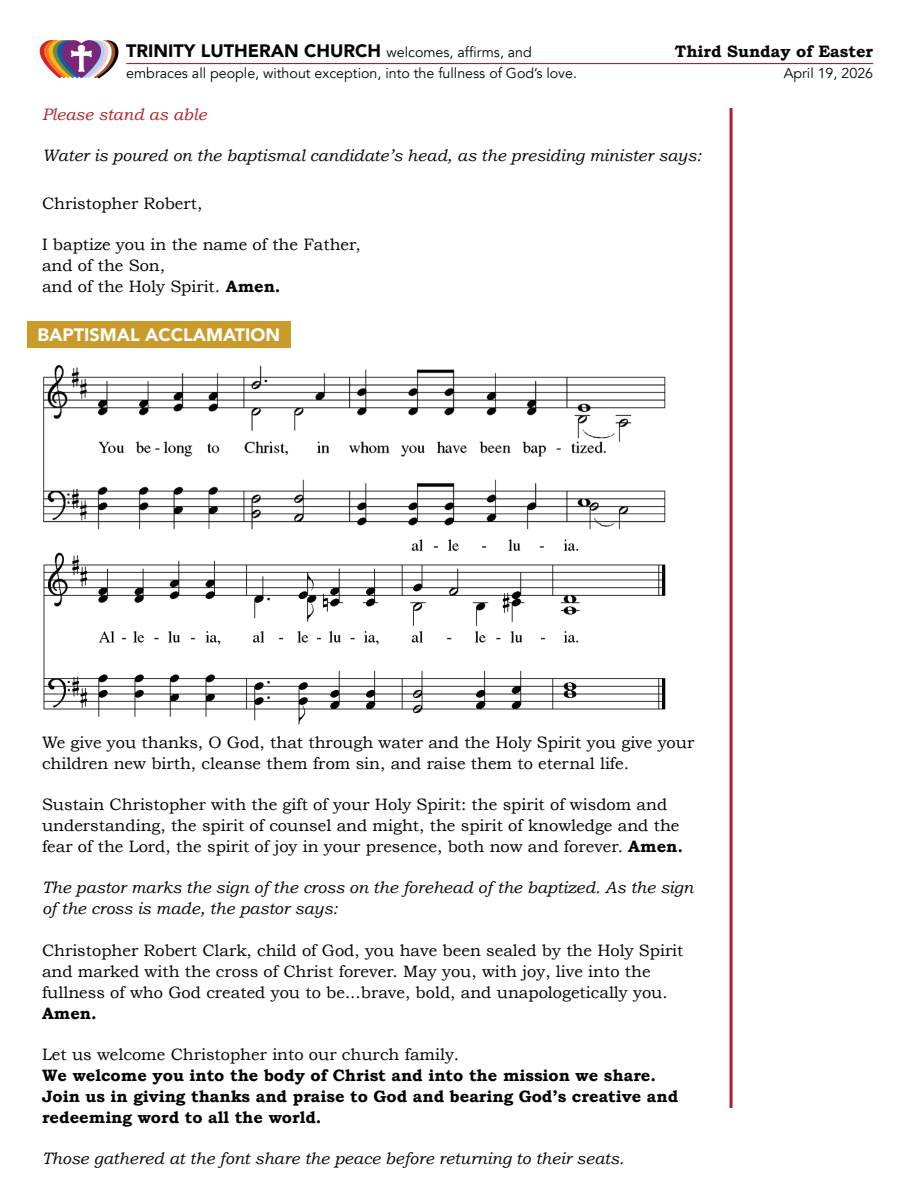
<style>
.page{position:relative;width:918px;height:1188px;background:#fff}
.page>*{position:absolute;margin:0;border:0;box-sizing:border-box;transform-origin:0 0}
.t1{font:900 18px "Avenir";color:#040503}
.t2{font:900 18px "Avenir";color:#fff}
.t3{font:16.5px/21px "Bookman Old Style";color:#040503}
.t4{font:italic 16.5px/21px "Bookman Old Style";color:#040503}
.t5{font:700 16.5px/21px "Bookman Old Style";color:#040503}
.t6{font:italic 16.5px "Bookman Old Style";color:#af1e2b}
.t7{font:14.25px "Avenir";color:#040503}
.s1{font-weight:400;font-size:14.25px}
.s2{font-weight:700}
</style>
<div class="page">
<div style="left:27px;top:321px;width:264px;height:27px;background:#ca9b2a"></div>
<hr style="left:730px;top:108px;width:3px;height:1000px;background:#af1e2b">
<hr style="left:126px;top:63px;width:747px;height:1px;background:#af1e2b">
<img style="left:39px;top:40px;width:80px;height:39px">
<img style="left:43px;top:365px;width:623px;height:360px">
<p class="t1" style="left:126px;top:36px;width:407px">TRINITY LUTHERAN CHURCH <span class="s1">welcomes, affirms, and</span></p>
<p class="t7" style="left:126px;top:65px;width:452px">embraces all people, without exception, into the fullness of God’s love.</p>
<p class="t5" style="left:675px;top:41px;width:200px">Third Sunday of Easter</p>
<p class="t7" style="left:784px;top:65px;width:91px">April 19, 2026</p>
<p class="t6" style="left:42px;top:105px;width:166px">Please stand as able</p>
<p class="t4" style="left:42px;top:145px;width:661px">Water is poured on the baptismal candidate’s head, as the presiding minister says:</p>
<p class="t3" style="left:42px;top:193px;width:162px">Christopher Robert,</p>
<p class="t3" style="left:42px;top:234px;width:320px">I baptize you in the name of the Father, and of the Son,<br>and of the Holy Spirit. <span class="s2">Amen.</span></p>
<p class="t2" style="left:38px;top:319px;width:244px">BAPTISMAL ACCLAMATION</p>
<p class="t3" style="left:42px;top:732px;width:654px">We give you thanks, O God, that through water and the Holy Spirit you give your children new birth, cleanse them from sin, and raise them to eternal life.</p>
<p class="t3" style="left:42px;top:794px;width:643px">Sustain Christopher with the gift of your Holy Spirit: the spirit of wisdom and understanding, the spirit of counsel and might, the spirit of knowledge and the fear of the Lord, the spirit of joy in your presence, both now and forever. <span class="s2">Amen.</span></p>
<p class="t4" style="left:42px;top:877px;width:653px">The pastor marks the sign of the cross on the forehead of the baptized. As the sign of the cross is made, the pastor says:</p>
<p class="t3" style="left:42px;top:939px;width:643px">Christopher Robert Clark, child of God, you have been sealed by the Holy Spirit and marked with the cross of Christ forever. May you, with joy, live into the fullness of who God created you to be...brave, bold, and unapologetically you.</p>
<p class="t5" style="left:42px;top:1002px;width:56px">Amen.</p>
<p class="t3" style="left:42px;top:1044px;width:419px">Let us welcome Christopher into our church family.</p>
<p class="t5" style="left:42px;top:1064px;width:638px">We welcome you into the body of Christ and into the mission we share.<br>Join us in giving thanks and praise to God and bearing God’s creative and redeeming word to all the world.</p>
<p class="t4" style="left:42px;top:1148px;width:584px">Those gathered at the font share the peace before returning to their seats.</p>
</div>
